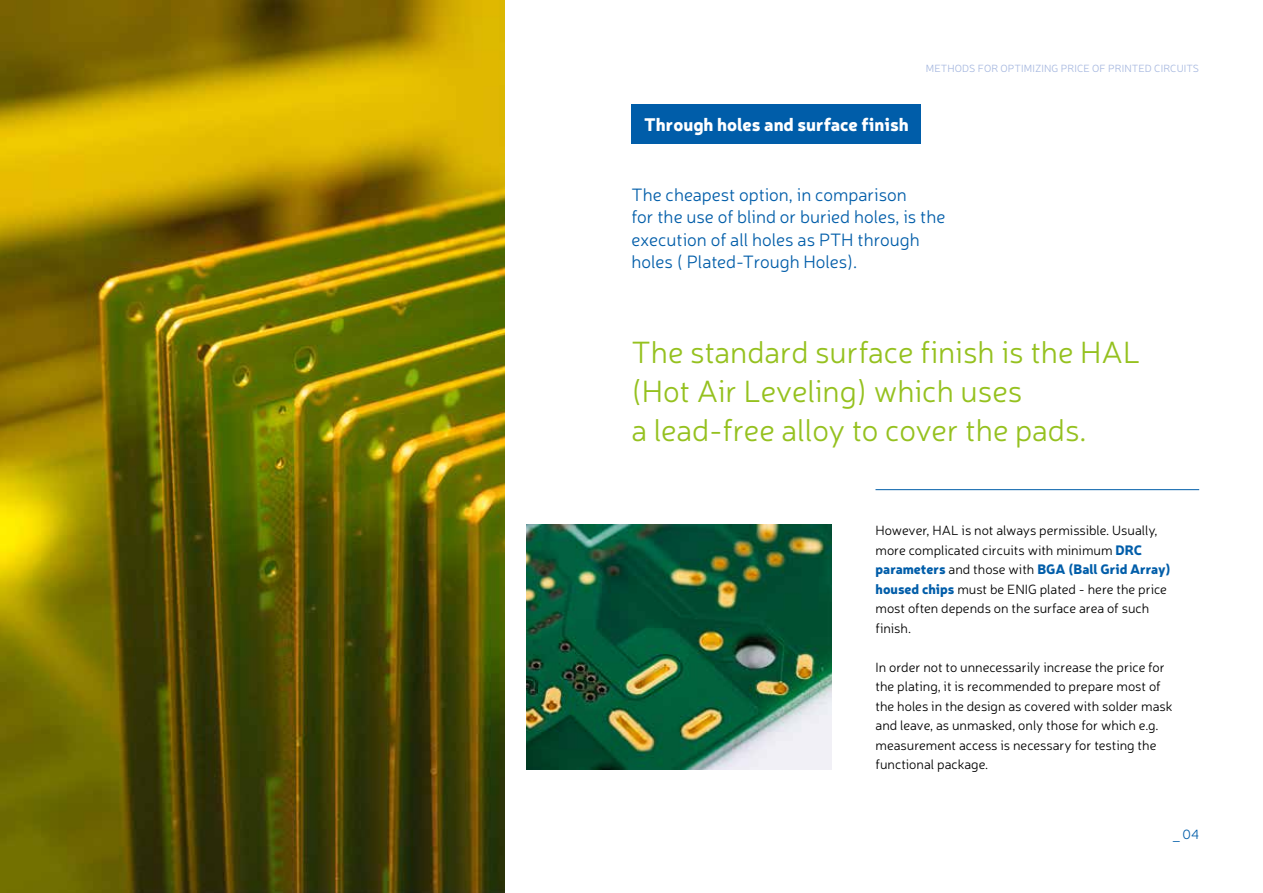
<style>
.page{position:relative;width:1263px;height:893px;background:#fff}
.page>*{position:absolute;margin:0;border:0;box-sizing:border-box;transform-origin:0 0}
.t1{font:300 30.9px/38.7px "Neris";color:#95c11f}
.t2{font:300 18px/22.5px "Neris";color:#005da9}
.t3{font:900 18px "Neris";color:#fff}
.t4{font:300 13.5px/19.5px "Neris";color:#000}
.t5{font:300 13.5px "Neris";color:#005da9}
.t6{font:300 10.5px "Neris";letter-spacing:.01em;color:#a5b7df}
.s1{font-weight:900;color:#005da9}
</style>
<div class="page">
<div style="left:631px;top:105px;width:290px;height:39px;background:#005da9"></div>
<img style="left:0;top:1px;width:505px;height:892px">
<hr style="left:875px;top:489px;width:324px;height:1px;background:#005da9">
<img style="left:526px;top:525px;width:305px;height:244px">
<h2 class="t3" style="left:644px;top:111px;width:266px">Through holes and surface finish</h2>
<p class="t6" style="left:926px;top:61px;width:275px">METHODS FOR OPTIMIZING PRICE OF PRINTED CIRCUITS</p>
<h2 class="t2" style="left:631px;top:183px;width:315px">The cheapest option, in comparison<br>for the use of blind or buried holes, is the execution of all holes as PTH through holes ( Plated-Trough Holes).</h2>
<h1 class="t1" style="left:631px;top:332px;width:511px">The standard surface finish is the HAL (Hot Air Leveling) which uses<br>a lead-free alloy to cover the pads.</h1>
<p class="t4" style="left:875px;top:520px;width:296px">However, HAL is not always permissible. Usually, more complicated circuits with minimum <span class="s1">DRC parameters</span> and those with <span class="s1">BGA (Ball Grid Array) housed chips</span> must be ENIG plated - here the price most often depends on the surface area of such finish.</p>
<p class="t4" style="left:875px;top:657px;width:299px">In order not to unnecessarily increase the price for the plating, it is recommended to prepare most of the holes in the design as covered with solder mask and leave, as unmasked, only those for which e.g. measurement access is necessary for testing the functional package.</p>
<p class="t5" style="left:1173px;top:826px;width:28px">_ 04</p>
</div>
